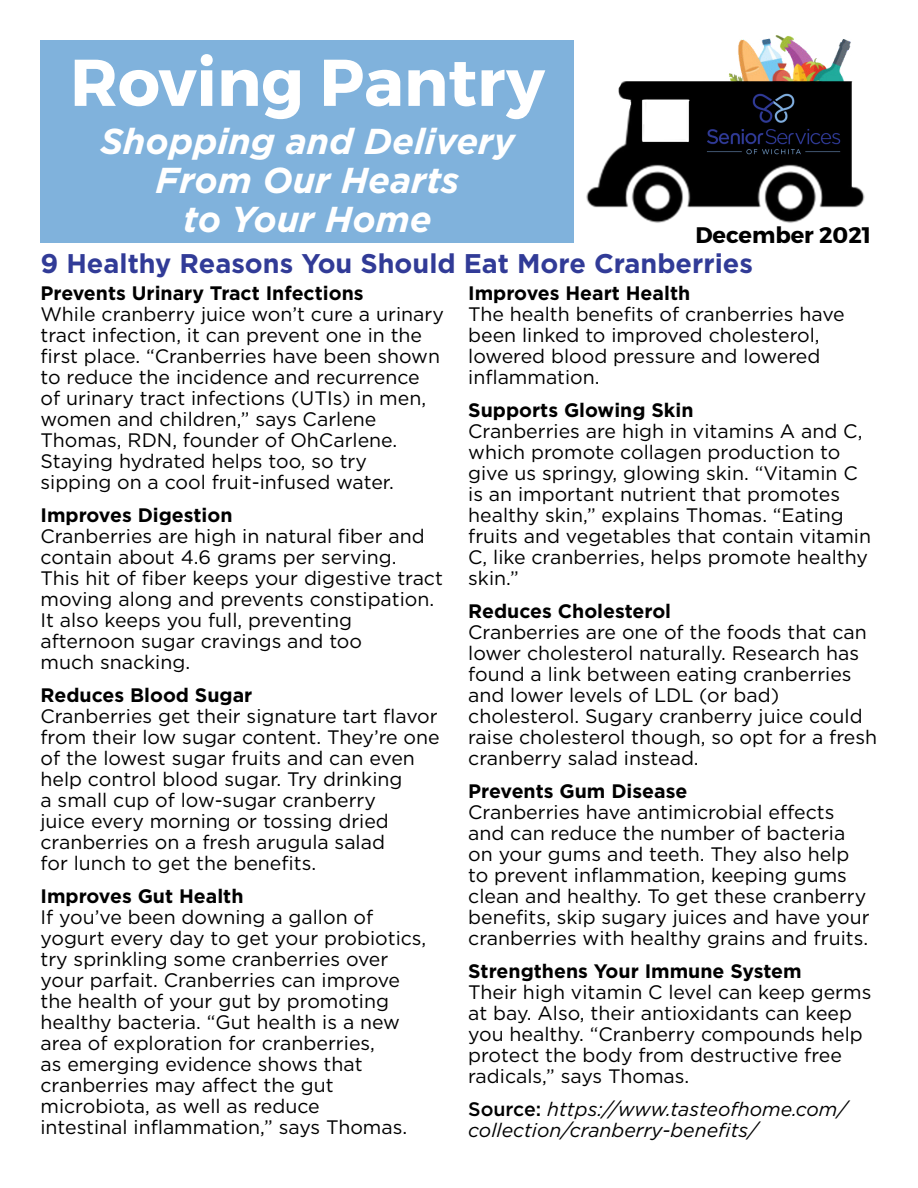
<style>
.page{position:relative;width:918px;height:1188px;background:#fff}
.page>*{position:absolute;margin:0;border:0;box-sizing:border-box;transform-origin:0 0}
.t1{font:700 66px "Montserrat";color:#fff}
.t2{font:italic 700 36px/39px "Gotham";color:#fff;text-align:center}
.t3{font:700 27px "Gotham";color:#313b97}
.t4{font:700 22.5px "Montserrat";color:#000}
.t5{font:19.5px/21px "Gotham";color:#000}
.t6{font:700 19.5px "Gotham";color:#000}
.t7{font:italic 19.5px/21px "Gotham";color:#000}
.s1{font-weight:500;font-style:normal}
</style>
<div class="page">
<img style="left:738px;top:35px;width:113px;height:18px">
<img style="left:586px;top:53px;width:279px;height:170px">
<div style="left:40px;top:40px;width:534px;height:203px;background:#80b2dc"></div>
<h1 class="t1" style="left:70px;top:42px;width:476px">Roving Pantry</h1>
<h2 class="t2" style="left:100px;top:121px;width:416px">Shopping and Delivery<br>From Our Hearts<br>to Your Home</h2>
<h3 class="t3" style="left:40px;top:246px;width:714px">9 Healthy Reasons You Should Eat More Cranberries</h3>
<p class="t4" style="left:695px;top:221px;width:177px">December 2021</p>
<p class="t6" style="left:40px;top:281px;width:325px">Prevents Urinary Tract Infections</p>
<p class="t5" style="left:40px;top:304px;width:405px">While cranberry juice won’t cure a urinary tract infection, it can prevent one in the first place. “Cranberries have been shown to reduce the incidence and recurrence of urinary tract infections (UTIs) in men, women and children,” says Carlene Thomas, RDN, founder of OhCarlene.<br>Staying hydrated helps too, so try<br>sipping on a cool fruit-infused water.</p>
<p class="t6" style="left:40px;top:503px;width:194px">Improves Digestion</p>
<p class="t5" style="left:40px;top:526px;width:404px">Cranberries are high in natural fiber and contain about 4.6 grams per serving.<br>This hit of fiber keeps your digestive tract moving along and prevents constipation.<br>It also keeps you full, preventing afternoon sugar cravings and too<br>much snacking.</p>
<p class="t6" style="left:40px;top:683px;width:213px">Reduces Blood Sugar</p>
<p class="t5" style="left:40px;top:706px;width:401px">Cranberries get their signature tart flavor from their low sugar content. They’re one of the lowest sugar fruits and can even help control blood sugar. Try drinking<br>a small cup of low-sugar cranberry<br>juice every morning or tossing dried cranberries on a fresh arugula salad<br>for lunch to get the benefits.</p>
<p class="t6" style="left:40px;top:884px;width:204px">Improves Gut Health</p>
<p class="t5" style="left:40px;top:907px;width:387px">If you’ve been downing a gallon of yogurt every day to get your probiotics, try sprinkling some cranberries over your parfait. Cranberries can improve the health of your gut by promoting healthy bacteria. “Gut health is a new area of exploration for cranberries,<br>as emerging evidence shows that cranberries may affect the gut microbiota, as well as reduce<br>intestinal inflammation,” says Thomas.</p>
<p class="t6" style="left:468px;top:281px;width:224px">Improves Heart Health</p>
<p class="t5" style="left:468px;top:304px;width:378px">The health benefits of cranberries have been linked to improved cholesterol, lowered blood pressure and lowered inflammation.</p>
<p class="t6" style="left:468px;top:398px;width:227px">Supports Glowing Skin</p>
<p class="t5" style="left:468px;top:421px;width:404px">Cranberries are high in vitamins A and C, which promote collagen production to give us springy, glowing skin. “Vitamin C is an important nutrient that promotes healthy skin,” explains Thomas. “Eating fruits and vegetables that contain vitamin C, like cranberries, helps promote healthy skin.”</p>
<p class="t6" style="left:468px;top:599px;width:204px">Reduces Cholesterol</p>
<p class="t5" style="left:468px;top:622px;width:410px">Cranberries are one of the foods that can lower cholesterol naturally. Research has found a link between eating cranberries and lower levels of LDL (or bad) cholesterol. Sugary cranberry juice could raise cholesterol though, so opt for a fresh cranberry salad instead.</p>
<p class="t6" style="left:468px;top:779px;width:221px">Prevents Gum Disease</p>
<p class="t5" style="left:468px;top:802px;width:403px">Cranberries have antimicrobial effects and can reduce the number of bacteria on your gums and teeth. They also help to prevent inflammation, keeping gums clean and healthy. To get these cranberry benefits, skip sugary juices and have your cranberries with healthy grains and fruits.</p>
<p class="t6" style="left:468px;top:959px;width:335px">Strengthens Your Immune System</p>
<p class="t5" style="left:468px;top:982px;width:405px">Their high vitamin C level can keep germs at bay. Also, their antioxidants can keep you healthy. “Cranberry compounds help protect the body from destructive free radicals,” says Thomas.</p>
<p class="t7" style="left:468px;top:1099px;width:381px"><span class="s1">Source:</span> https://www.tasteofhome.com/ collection/cranberry-benefits/</p>
</div>
